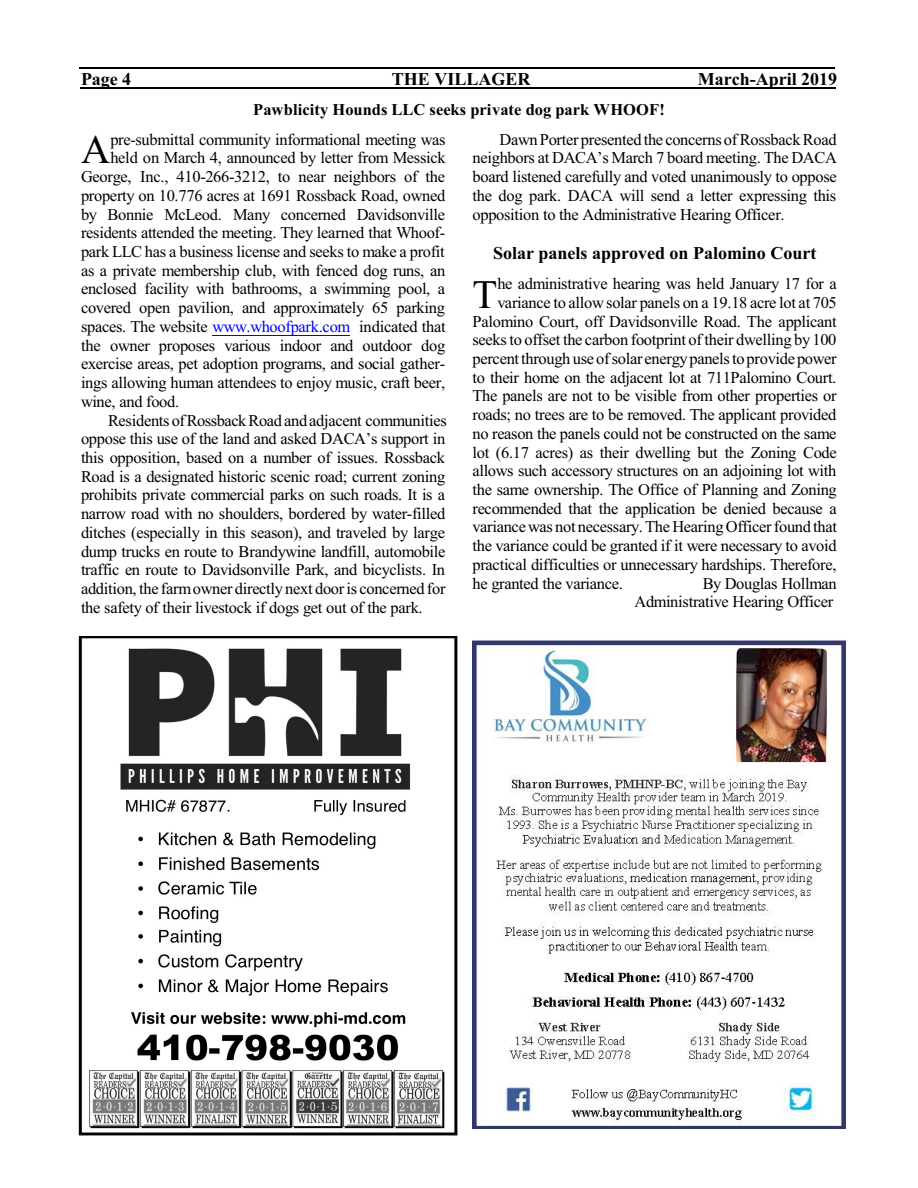
<style>
.page{position:relative;width:918px;height:1188px;background:#fff}
.page>*{position:absolute;margin:0;border:0;box-sizing:border-box;transform-origin:0 0}
.t1{font:40.5px "Times New Roman";color:#000}
.t2{font:700 18px "Times New Roman";color:#000}
.t3{font:16.5px/18.8px "Times New Roman";letter-spacing:-.02em;color:#000;text-align:justify}
.t4{font:700 16.5px "Times New Roman";color:#000}
.s1{color:#00f}
</style>
<div class="page">
<img style="left:78px;top:636px;width:380px;height:500px">
<img style="left:472px;top:640px;width:373px;height:489px">
<hr style="left:212px;top:335px;width:138px;height:1px;background:#00f">
<hr style="left:80px;top:68px;width:755px;height:1px;background:#000">
<hr style="left:80px;top:88px;width:756px;height:1px;background:#000">
<p class="t2" style="left:81px;top:73px;width:52px">Page 4</p>
<p class="t2" style="left:392px;top:73px;width:140px">THE VILLAGER</p>
<p class="t2" style="left:698px;top:73px;width:141px">March-April 2019</p>
<p class="t4" style="left:253px;top:104px;width:413px">Pawblicity Hounds LLC seeks private dog park WHOOF!</p>
<p class="t1" style="left:81px;top:135px;width:31px">A</p>
<p class="t3" style="left:110px;top:131px;width:337px">pre-submittal community informational meeting was</p>
<p class="t3" style="left:472px;top:131px;width:366px;text-indent:27px">DawnPorter presented the concerns of RossbackRoad neighbors at DACA’s March 7 board meeting. The DACA board listened carefully and voted unanimously to oppose the dog park. DACA will send a letter expressing this opposition to the Administrative Hearing Officer.</p>
<p class="t2" style="left:493px;top:247px;width:325px">Solar panels approved on Palomino Court</p>
<p class="t1" style="left:472px;top:280px;width:26px">T</p>
<p class="t3" style="left:497px;top:276px;width:341px">he administrative hearing was held January 17 for a</p>
<p class="t3" style="left:110px;top:150px;width:337px">held on March 4, announced by letter from Messick</p>
<p class="t3" style="left:81px;top:169px;width:366px">George, Inc., 410-266-3212, to near neighbors of the</p>
<p class="t3" style="left:81px;top:188px;width:366px">property on 10.776 acres at 1691 Rossback Road, owned</p>
<p class="t3" style="left:81px;top:206px;width:366px">by Bonnie McLeod. Many concerned Davidsonville</p>
<p class="t3" style="left:81px;top:225px;width:366px">residents attended the meeting. They learned that Whoof-</p>
<p class="t3" style="left:81px;top:244px;width:365px">park LLC has a business license and seeks to make a profit</p>
<p class="t3" style="left:81px;top:262px;width:366px">as a private membership club, with fenced dog runs, an</p>
<p class="t3" style="left:81px;top:281px;width:366px">enclosed facility with bathrooms, a swimming pool, a</p>
<p class="t3" style="left:81px;top:300px;width:366px">covered open pavilion, and approximately 65 parking</p>
<p class="t3" style="left:81px;top:319px;width:366px">spaces. The website <span class="s1">www.whoofpark.com</span> indicated that</p>
<p class="t3" style="left:81px;top:337px;width:366px">the owner proposes various indoor and outdoor dog</p>
<p class="t3" style="left:81px;top:356px;width:366px">exercise areas, pet adoption programs, and social gather-</p>
<p class="t3" style="left:81px;top:375px;width:366px">ings allowing human attendees to enjoy music, craft beer,</p>
<p class="t3" style="left:81px;top:393px;width:100px">wine, and food.</p>
<p class="t3" style="left:108px;top:412px;width:340px">ResidentsofRossbackRoadandadjacent communities</p>
<p class="t3" style="left:81px;top:431px;width:366px">oppose this use of the land and asked DACA’s support in</p>
<p class="t3" style="left:81px;top:450px;width:366px">this opposition, based on a number of issues. Rossback</p>
<p class="t3" style="left:81px;top:468px;width:366px">Road is a designated historic scenic road; current zoning</p>
<p class="t3" style="left:81px;top:487px;width:365px">prohibits private commercial parks on such roads. It is a</p>
<p class="t3" style="left:81px;top:506px;width:366px">narrow road with no shoulders, bordered by water-filled</p>
<p class="t3" style="left:81px;top:525px;width:365px">ditches (especially in this season), and traveled by large</p>
<p class="t3" style="left:81px;top:543px;width:366px">dump trucks en route to Brandywine landfill, automobile</p>
<p class="t3" style="left:81px;top:562px;width:366px">traffic en route to Davidsonville Park, and bicyclists. In</p>
<p class="t3" style="left:81px;top:581px;width:366px">addition, the farmowner directlynext dooris concerned for</p>
<p class="t3" style="left:81px;top:599px;width:343px">the safety of their livestock if dogs get out of the park.</p>
<p class="t3" style="left:497px;top:294px;width:341px">variance to allowsolar panels on a 19.18 acre lot at 705</p>
<p class="t3" style="left:472px;top:313px;width:366px">Palomino Court, off Davidsonville Road. The applicant</p>
<p class="t3" style="left:472px;top:332px;width:366px">seeks to offset the carbon footprint of their dwelling by 100</p>
<p class="t3" style="left:472px;top:351px;width:366px">percentthrough use ofsolar energypanelstoprovidepower</p>
<p class="t3" style="left:472px;top:369px;width:365px">to their home on the adjacent lot at 711Palomino Court.</p>
<p class="t3" style="left:472px;top:388px;width:366px">The panels are not to be visible from other properties or</p>
<p class="t3" style="left:472px;top:407px;width:365px">roads; no trees are to be removed. The applicant provided</p>
<p class="t3" style="left:472px;top:426px;width:365px">no reason the panels could not be constructed on the same</p>
<p class="t3" style="left:472px;top:444px;width:366px">lot (6.17 acres) as their dwelling but the Zoning Code</p>
<p class="t3" style="left:472px;top:463px;width:365px">allows such accessory structures on an adjoining lot with</p>
<p class="t3" style="left:472px;top:482px;width:366px">the same ownership. The Office of Planning and Zoning</p>
<p class="t3" style="left:472px;top:500px;width:366px">recommended that the application be denied because a</p>
<p class="t3" style="left:472px;top:519px;width:366px">variancewas not necessary. TheHearingOfficerfoundthat</p>
<p class="t3" style="left:472px;top:538px;width:366px">the variance could be granted if it were necessary to avoid</p>
<p class="t3" style="left:472px;top:557px;width:366px">practical difficulties or unnecessary hardships. Therefore,</p>
<p class="t3" style="left:472px;top:575px;width:152px">he granted the variance.</p>
<p class="t3" style="left:634px;top:575px;width:204px;text-align:right">By Douglas Hollman<br>Administrative Hearing Officer</p>
</div>
